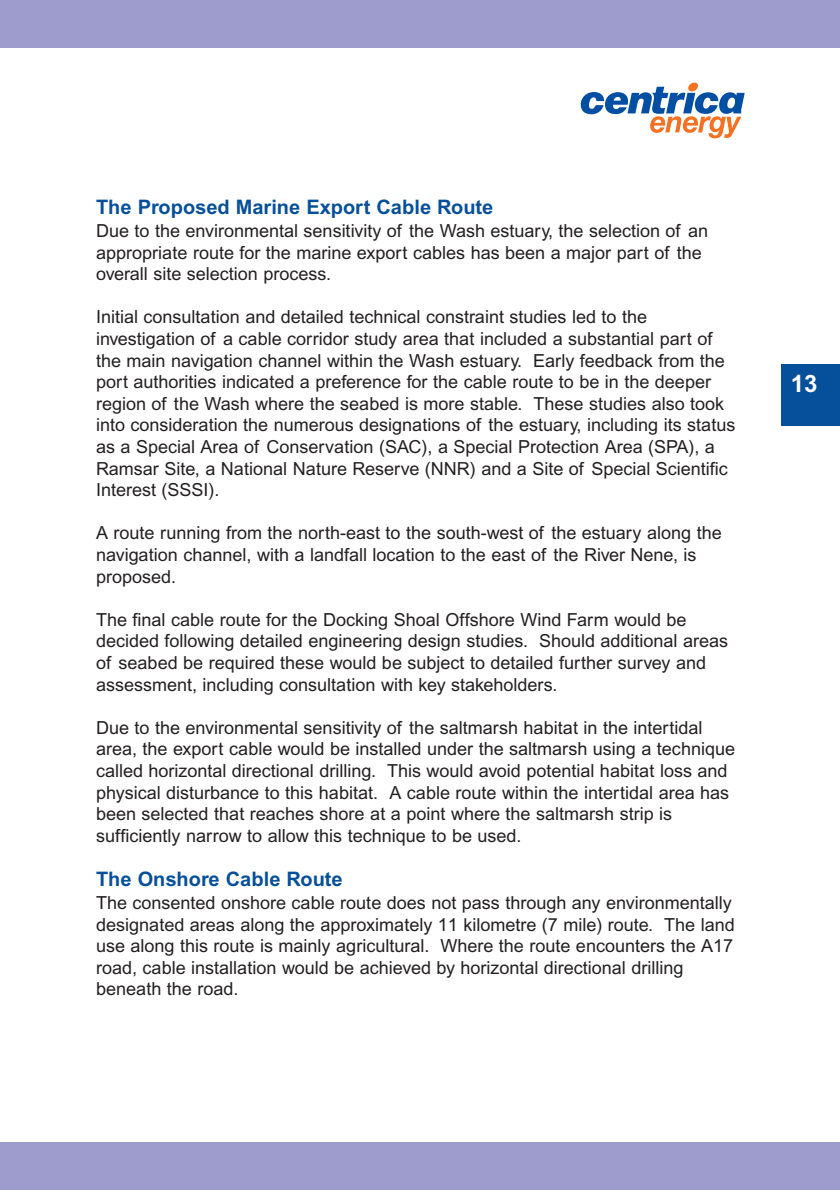
<style>
.page{position:relative;width:840px;height:1190px;background:#fff}
.page>*{position:absolute;margin:0;border:0;box-sizing:border-box;transform-origin:0 0}
.t1{font:700 24px "Arial";color:#fff}
.t2{font:700 20px "Arial";color:#064f9a}
.t3{font:18px/21.6px "Arial";color:#231f20}
</style>
<div class="page">
<svg style="left:581px;top:83px;width:164px;height:55px"></svg>
<div style="left:781px;top:365px;width:59px;height:61px;background:#064f9a"></div>
<div style="left:0;top:0;width:840px;height:48px;background:#9e9ccd"></div>
<div style="left:0;top:1142px;width:840px;height:48px;background:#9e9ccd"></div>
<p class="t2" style="left:96px;top:200px;width:399px">The Proposed Marine Export Cable Route</p>
<p class="t3" style="left:96px;top:222px;width:614px">Due to the environmental sensitivity of the Wash estuary, the selection of an appropriate route for the marine export cables has been a major part of the overall site selection process.</p>
<p class="t3" style="left:96px;top:308px;width:641px">Initial consultation and detailed technical constraint studies led to the investigation of a cable corridor study area that included a substantial part of the main navigation channel within the Wash estuary. Early feedback from the port authorities indicated a preference for the cable route to be in the deeper region of the Wash where the seabed is more stable. These studies also took into consideration the numerous designations of the estuary, including its status as a Special Area of Conservation (SAC), a Special Protection Area (SPA), a Ramsar Site, a National Nature Reserve (NNR) and a Site of Special Scientific Interest (SSSI).</p>
<p class="t3" style="left:96px;top:524px;width:627px">A route running from the north-east to the south-west of the estuary along the navigation channel, with a landfall location to the east of the River Nene, is proposed.</p>
<p class="t3" style="left:96px;top:611px;width:634px">The final cable route for the Docking Shoal Offshore Wind Farm would be decided following detailed engineering design studies. Should additional areas of seabed be required these would be subject to detailed further survey and assessment, including consultation with key stakeholders.</p>
<p class="t3" style="left:96px;top:719px;width:641px">Due to the environmental sensitivity of the saltmarsh habitat in the intertidal area, the export cable would be installed under the saltmarsh using a technique called horizontal directional drilling. This would avoid potential habitat loss and physical disturbance to this habitat. A cable route within the intertidal area has been selected that reaches shore at a point where the saltmarsh strip is sufficiently narrow to allow this technique to be used.</p>
<p class="t2" style="left:96px;top:872px;width:248px">The Onshore Cable Route</p>
<p class="t3" style="left:96px;top:894px;width:640px">The consented onshore cable route does not pass through any environmentally designated areas along the approximately 11 kilometre (7 mile) route. The land use along this route is mainly agricultural. Where the route encounters the A17 road, cable installation would be achieved by horizontal directional drilling beneath the road.</p>
<h1 class="t1" style="left:791px;top:375px;width:28px">13</h1>
</div>
